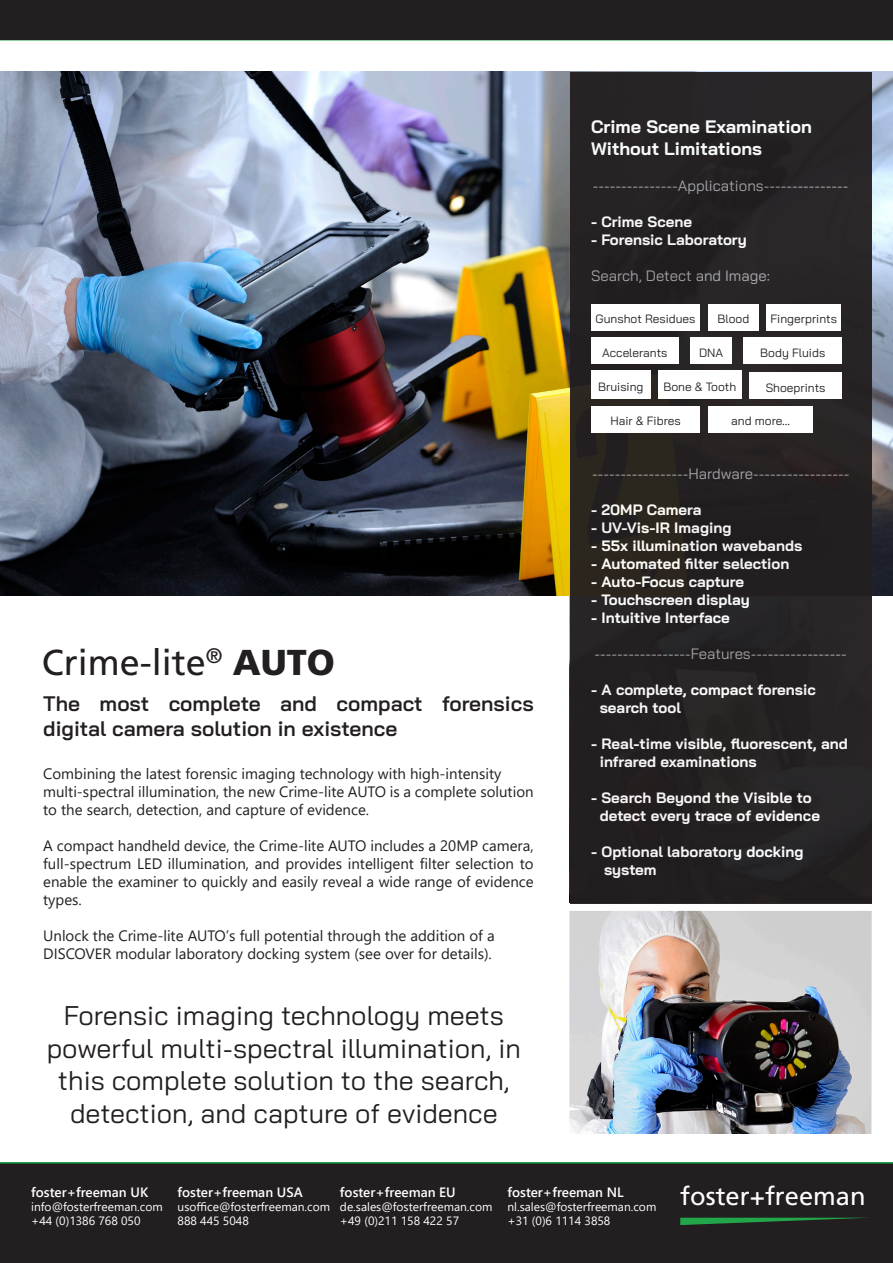
<style>
.page{position:relative;width:893px;height:1263px;background:#fff}
.page>*{position:absolute;margin:0;border:0;box-sizing:border-box;transform-origin:0 0}
.t1{font:36px "Frutiger LT Std";color:#231f20}
.t2{font:27px/32.4px "Bai Jamjuree";color:#231f20;text-align:center}
.t3{font:25.5px "Frutiger LT Std";color:#fff}
.t4{font:600 21px "Bai Jamjuree";color:#231f20}
.t5{font:700 18px/21.6px "Bai Jamjuree";color:#fff}
.t6{font:15px/18px "Segoe UI";color:#231f20}
.t7{font:700 15px/18px "Bai Jamjuree";color:#fff}
.t8{font:15px "Bai Jamjuree";color:#a8a9ad}
.t9{font:600 13.5px "Segoe UI";color:#fff}
.t10{font:12px "Segoe UI";color:#fff}
.t11{font:12px "Bai Jamjuree";color:#231f20}
.s1{font-weight:900}
</style>
<div class="page">
<div style="left:0;top:1162px;width:893px;height:101px;background:#231f20"></div>
<hr style="left:0;top:39px;width:893px;height:2px;background:#21a649">
<svg style="left:680px;top:1218px;width:180px;height:7px"></svg>
<hr style="left:0;top:1162px;width:893px;height:1px;background:#21a649">
<div style="left:0;top:0;width:893px;height:39px;background:#231f20"></div>
<img style="left:0;top:72px;width:893px;height:523px">
<div style="left:570px;top:72px;width:302px;height:832px;background:#231f20"></div>
<div style="left:591px;top:304px;width:109px;height:26px;background:#fff"></div>
<div style="left:708px;top:304px;width:51px;height:26px;background:#fff"></div>
<div style="left:766px;top:304px;width:75px;height:26px;background:#fff"></div>
<div style="left:591px;top:337px;width:88px;height:27px;background:#fff"></div>
<div style="left:690px;top:337px;width:42px;height:27px;background:#fff"></div>
<div style="left:658px;top:371px;width:84px;height:28px;background:#fff"></div>
<div style="left:591px;top:371px;width:60px;height:28px;background:#fff"></div>
<div style="left:744px;top:337px;width:98px;height:27px;background:#fff"></div>
<div style="left:591px;top:406px;width:109px;height:27px;background:#fff"></div>
<div style="left:749px;top:372px;width:93px;height:27px;background:#fff"></div>
<div style="left:708px;top:406px;width:105px;height:27px;background:#fff"></div>
<img style="left:569px;top:911px;width:303px;height:223px">
<p class="t5" style="left:591px;top:116px;width:222px">Crime Scene Examination<br>Without Limitations</p>
<p class="t8" style="left:593px;top:173px;width:257px">---------------Applications---------------</p>
<p class="t7" style="left:591px;top:213px;width:103px">- Crime Scene</p>
<p class="t7" style="left:591px;top:231px;width:157px">- Forensic Laboratory</p>
<p class="t8" style="left:591px;top:263px;width:181px">Search, Detect and Image:</p>
<p class="t1" style="left:42px;top:641px;width:294px">Crime-lite<sup>®</sup> <span class="s1">AUTO</span></p>
<p class="t4" style="left:43px;top:691px;width:492px">The most complete and compact forensics</p>
<p class="t4" style="left:43px;top:717px;width:356px">digital camera solution in existence</p>
<p class="t6" style="left:43px;top:764px;width:460px">Combining the latest forensic imaging technology with high-intensity</p>
<p class="t6" style="left:43px;top:782px;width:492px">multi-spectral illumination, the new Crime-lite AUTO is a complete solution to the search, detection, and capture of evidence.</p>
<p class="t6" style="left:43px;top:836px;width:492px;text-align:justify">A compact handheld device, the Crime-lite AUTO includes a 20MP camera, full-spectrum LED illumination, and provides intelligent filter selection to enable the examiner to quickly and easily reveal a wide range of evidence types.</p>
<p class="t6" style="left:43px;top:926px;width:453px">Unlock the Crime-lite AUTO’s full potential through the addition of a</p>
<p class="t6" style="left:43px;top:944px;width:450px">DISCOVER modular laboratory docking system (see over for details).</p>
<p class="t2" style="left:64px;top:999px;width:441px">Forensic imaging technology meets</p>
<p class="t2" style="left:47px;top:1032px;width:476px">powerful multi-spectral illumination, in this complete solution to the search,</p>
<p class="t2" style="left:70px;top:1097px;width:429px">detection, and capture of evidence</p>
<p class="t11" style="left:595px;top:309px;width:101px">Gunshot Residues</p>
<p class="t11" style="left:718px;top:309px;width:33px">Blood</p>
<p class="t11" style="left:770px;top:309px;width:68px">Fingerprints</p>
<p class="t11" style="left:602px;top:342px;width:67px">Accelerants</p>
<p class="t11" style="left:699px;top:342px;width:26px">DNA</p>
<p class="t11" style="left:598px;top:376px;width:47px">Bruising</p>
<p class="t11" style="left:663px;top:376px;width:74px">Bone &amp; Tooth</p>
<p class="t11" style="left:760px;top:342px;width:66px">Body Fluids</p>
<p class="t11" style="left:766px;top:377px;width:61px">Shoeprints</p>
<p class="t11" style="left:731px;top:411px;width:60px">and more...</p>
<p class="t11" style="left:610px;top:411px;width:72px">Hair &amp; Fibres</p>
<p class="t8" style="left:592px;top:461px;width:259px">-----------------Hardware-----------------</p>
<p class="t7" style="left:591px;top:501px;width:112px">- 20MP Camera</p>
<p class="t7" style="left:591px;top:519px;width:142px">- UV-Vis-IR Imaging</p>
<p class="t7" style="left:591px;top:537px;width:213px">- 55x illumination wavebands</p>
<p class="t7" style="left:591px;top:555px;width:200px">- Automated filter selection</p>
<p class="t7" style="left:591px;top:573px;width:154px">- Auto-Focus capture</p>
<p class="t7" style="left:591px;top:591px;width:160px">- Touchscreen display</p>
<p class="t7" style="left:591px;top:609px;width:140px">- Intuitive Interface</p>
<p class="t8" style="left:595px;top:641px;width:254px">-----------------Features-----------------</p>
<p class="t7" style="left:600px;top:681px;width:218px;text-indent:-9px">- A complete, compact forensic search tool</p>
<p class="t7" style="left:600px;top:735px;width:250px;text-indent:-9px">- Real-time visible, fluorescent, and infrared examinations</p>
<p class="t7" style="left:591px;top:789px;width:230px;text-align:center">- Search Beyond the Visible to detect every trace of evidence</p>
<p class="t7" style="left:604px;top:843px;width:201px;text-indent:-13px">- Optional laboratory docking system</p>
<p class="t9" style="left:31px;top:1179px;width:119px">foster+freeman UK</p>
<p class="t10" style="left:31px;top:1195px;width:133px">info@fosterfreeman.com</p>
<p class="t10" style="left:31px;top:1210px;width:111px">+44 (0)1386 768 050</p>
<p class="t9" style="left:178px;top:1179px;width:127px">foster+freeman USA</p>
<p class="t10" style="left:178px;top:1195px;width:154px">usoffice@fosterfreeman.com</p>
<p class="t10" style="left:178px;top:1210px;width:73px">888 445 5048</p>
<p class="t9" style="left:340px;top:1179px;width:117px">foster+freeman EU</p>
<p class="t10" style="left:340px;top:1195px;width:154px">de.sales@fosterfreeman.com</p>
<p class="t10" style="left:340px;top:1210px;width:121px">+49 (0)211 158 422 57</p>
<p class="t9" style="left:507px;top:1179px;width:118px">foster+freeman NL</p>
<p class="t10" style="left:507px;top:1195px;width:150px">nl.sales@fosterfreeman.com</p>
<p class="t10" style="left:507px;top:1210px;width:104px">+31 (0)6 1114 3858</p>
<p class="t3" style="left:680px;top:1181px;width:187px">foster+freeman</p>
</div>
